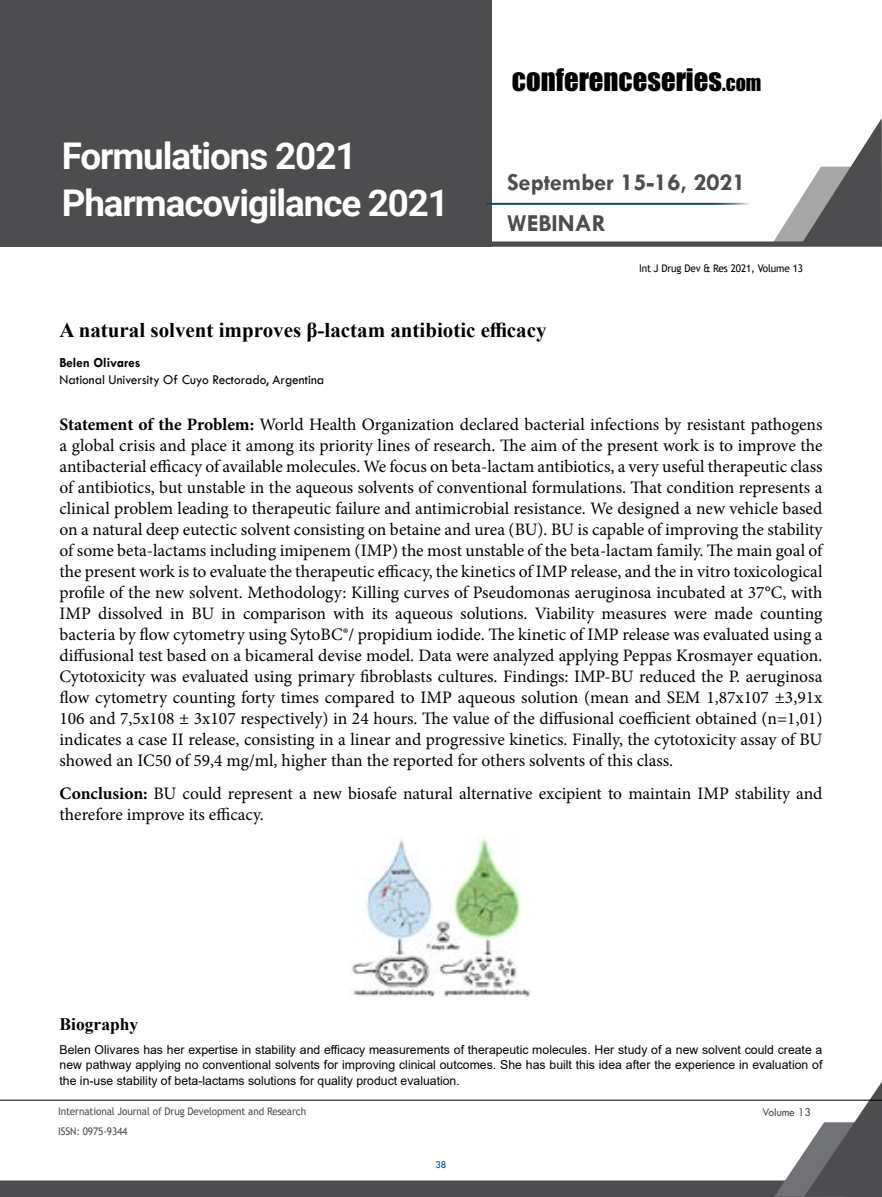
<style>
.page{position:relative;width:882px;height:1197px;background:#fff}
.page>*{position:absolute;margin:0;border:0;box-sizing:border-box;transform-origin:0 0}
.t1{font:700 36.93px/47.4px "Roboto";letter-spacing:-.03em;color:#fff}
.t2{font:28.7px "Impact";color:#000}
.t3{font:700 24.68px/41.1px "Tw Cen";color:#4d4d4f}
.t4{font:700 21px "Times New Roman";color:#000}
.t5{font:17.5px/21px "Minion Pro";letter-spacing:-.005em;color:#000;text-align:justify}
.t6{font:700 17.5px "Times New Roman";color:#000}
.t7{font:14px "Tw Cen";color:#000;scale:.95 1}
.t8{font:700 14px "Tw Cen";color:#000;scale:.95 1}
.t9{font:12.25px/15.8px "Arial";color:#000;text-align:justify}
.t10{font:12.25px "Tw Cen";letter-spacing:-.01em;color:#4d4d4f;scale:.95 1}
.t11{font:10.5px "Trebuchet MS";letter-spacing:-.01em;color:#4d4d4f;scale:.95 1}
.t12{font:10.5px "Trebuchet MS";letter-spacing:-.01em;color:#000;scale:.95 1}
.t13{font:10.5px "Tw Cen";color:#004b84;scale:.95 1}
.s1{font-size:20.12px}
.s2{font-weight:700}
</style>
<div class="page">
<div style="left:0;top:0;width:492px;height:247px;background:#4d4d4f"></div>
<svg style="left:492px;top:118px;width:390px;height:129px"></svg>
<svg style="left:0;top:1081px;width:882px;height:116px"></svg>
<hr style="left:0;top:1100px;width:882px;height:1px;background:#000">
<hr style="left:486px;top:203px;width:280px;height:2px;background:#004b84">
<img style="left:351px;top:836px;width:181px;height:161px">
<h1 class="t1" style="left:62px;top:131px;width:389px">Formulations 2021<br>Pharmacovigilance 2021</h1>
<h2 class="t2" style="left:512px;top:57px;width:251px">CONFERENCESERIES<span class="s1">.COM</span></h2>
<h3 class="t3" style="left:507px;top:161px;width:240px">September 15-16, 2021<br>WEBINAR</h3>
<p class="t12" style="left:639px;top:262px;width:174px">Int J Drug Dev &amp; Res 2021, Volume 13</p>
<p class="t4" style="left:60px;top:314px;width:489px">A natural solvent improves β-lactam antibiotic efficacy</p>
<p class="t8" style="left:60px;top:354px;width:87px">Belen Olivares</p>
<p class="t7" style="left:60px;top:371px;width:280px">National University Of Cuyo Rectorado, Argentina</p>
<p class="t5" style="left:60px;top:414px;width:765px"><span class="s2">Statement of the Problem:</span> World Health Organization declared bacterial infections by resistant pathogens a global crisis and place it among its priority lines of research. The aim of the present work is to improve the antibacterial efficacy of available molecules. We focus on beta-lactam antibiotics, a very useful therapeutic class of antibiotics, but unstable in the aqueous solvents of conventional formulations. That condition represents a clinical problem leading to therapeutic failure and antimicrobial resistance. We designed a new vehicle based on a natural deep eutectic solvent consisting on betaine and urea (BU). BU is capable of improving the stability of some beta-lactams including imipenem (IMP) the most unstable of the beta-lactam family. The main goal of the present work is to evaluate the therapeutic efficacy, the kinetics of IMP release, and the in vitro toxicological profile of the new solvent. Methodology: Killing curves of Pseudomonas aeruginosa incubated at 37°C, with IMP dissolved in BU in comparison with its aqueous solutions. Viability measures were made counting bacteria by flow cytometry using SytoBC®/ propidium iodide. The kinetic of IMP release was evaluated using a diffusional test based on a bicameral devise model. Data were analyzed applying Peppas Krosmayer equation.<br>Cytotoxicity was evaluated using primary fibroblasts cultures. Findings: IMP-BU reduced the P. aeruginosa flow cytometry counting forty times compared to IMP aqueous solution (mean and SEM 1,87x107 ±3,91x 106 and 7,5x108 ± 3x107 respectively) in 24 hours. The value of the diffusional coefficient obtained (n=1,01) indicates a case II release, consisting in a linear and progressive kinetics. Finally, the cytotoxicity assay of BU showed an IC50 of 59,4 mg/ml, higher than the reported for others solvents of this class.</p>
<p class="t5" style="left:60px;top:783px;width:764px"><span class="s2">Conclusion:</span> BU could represent a new biosafe natural alternative excipient to maintain IMP stability and therefore improve its efficacy.</p>
<p class="t6" style="left:60px;top:1012px;width:80px">Biography</p>
<p class="t9" style="left:60px;top:1041px;width:764px">Belen Olivares has her expertise in stability and efficacy measurements of therapeutic molecules. Her study of a new solvent could create a new pathway applying no conventional solvents for improving clinical outcomes. She has built this idea after the experience in evaluation of the in-use stability of beta-lactams solutions for quality product evaluation.</p>
<p class="t11" style="left:58px;top:1105px;width:263px">International Journal of Drug Development and Research</p>
<p class="t10" style="left:762px;top:1104px;width:53px">Volume 13</p>
<p class="t11" style="left:58px;top:1125px;width:75px">ISSN: 0975-9344</p>
<p class="t13" style="left:436px;top:1159px;width:13px">38</p>
</div>
